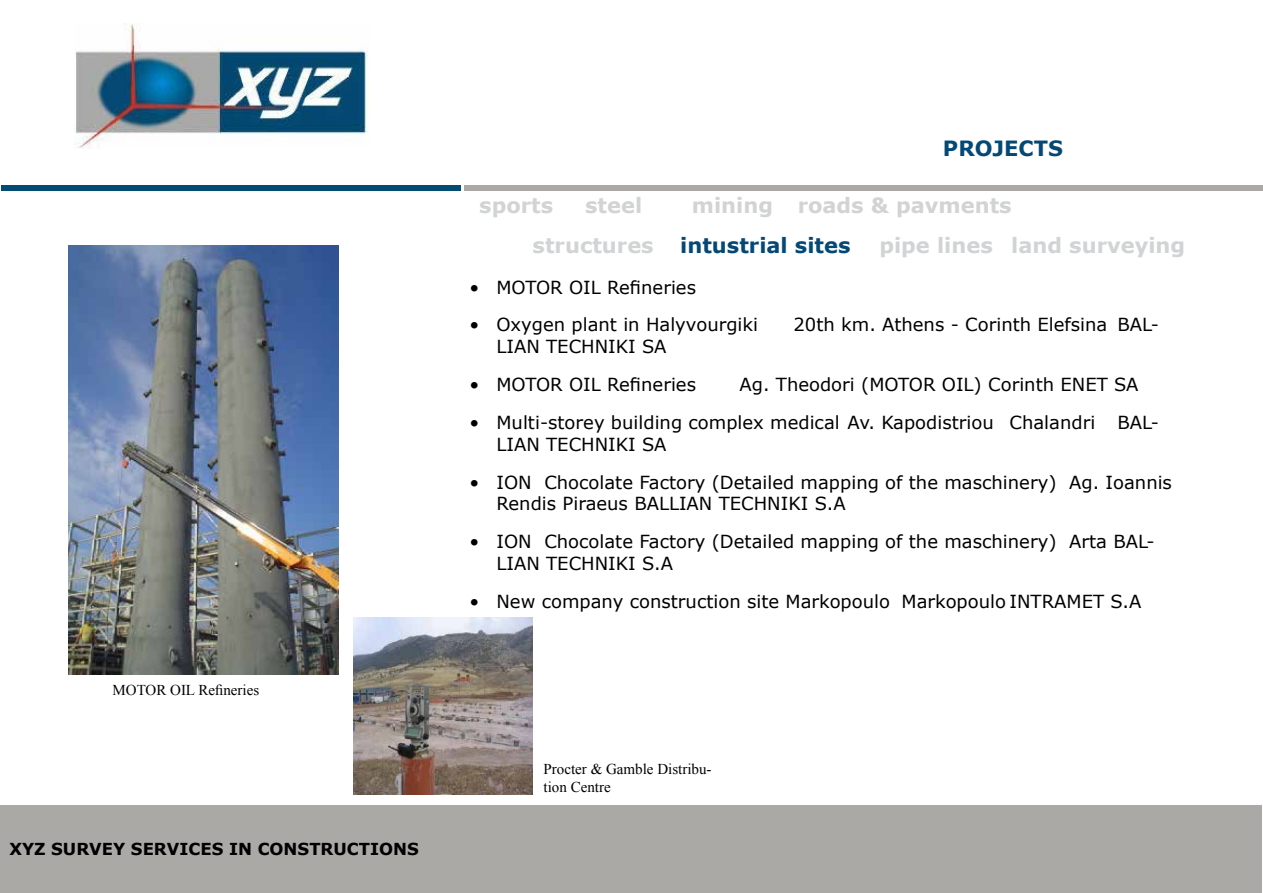
<style>
.page{position:relative;width:1263px;height:893px;background:#fff}
.page>*{position:absolute;margin:0;border:0;box-sizing:border-box;transform-origin:0 0}
.t1{font:700 21px "Verdana";color:#d1d3d4}
.t2{font:700 21px "Verdana";color:#044875}
.t3{font:18px/21.6px "Verdana";color:#000}
.t4{font:700 16.5px "Verdana";color:#000}
.t5{font:15px/18px "Times New Roman";color:#000}
</style>
<div class="page">
<div style="left:0;top:805px;width:1261px;height:88px;background:#aaa9a5"></div>
<img style="left:74px;top:24px;width:296px;height:124px">
<div style="left:2px;top:185px;width:458px;height:6px;background:#024c71"></div>
<div style="left:465px;top:185px;width:798px;height:6px;background:#aca8a5"></div>
<img style="left:353px;top:618px;width:180px;height:176px">
<img style="left:68px;top:245px;width:270px;height:429px">
<p class="t5" style="left:112px;top:680px;width:148px">MOTOR OIL Refineries</p>
<p class="t4" style="left:9px;top:838px;width:411px">XYZ SURVEY SERVICES IN CONSTRUCTIONS</p>
<p class="t2" style="left:943px;top:134px;width:122px">PROJECTS</p>
<p class="t1" style="left:479px;top:190px;width:76px">sports</p>
<p class="t1" style="left:585px;top:190px;width:59px">steel</p>
<p class="t1" style="left:692px;top:190px;width:321px">mining roads &amp; pavments</p>
<p class="t1" style="left:533px;top:230px;width:123px">structures</p>
<p class="t2" style="left:680px;top:231px;width:172px">intustrial sites</p>
<p class="t1" style="left:879px;top:230px;width:307px">pipe lines land surveying</p>
<p class="t3" style="left:469px;top:276px;width:228px">• MOTOR OIL Refineries</p>
<p class="t3" style="left:469px;top:314px;width:290px">• Oxygen plant in Halyvourgiki</p>
<p class="t3" style="left:793px;top:314px;width:367px">20th km. Athens - Corinth Elefsina BAL-</p>
<p class="t3" style="left:496px;top:335px;width:172px">LIAN TECHNIKI SA</p>
<p class="t3" style="left:469px;top:373px;width:228px">• MOTOR OIL Refineries</p>
<p class="t3" style="left:739px;top:373px;width:401px">Ag. Theodori (MOTOR OIL) Corinth ENET SA</p>
<p class="t3" style="left:496px;top:411px;width:664px;text-indent:-27px">• Multi-storey building complex medical Av. Kapodistriou Chalandri BAL-<br>LIAN TECHNIKI SA</p>
<p class="t3" style="left:496px;top:471px;width:677px;text-indent:-27px">• ION Chocolate Factory (Detailed mapping of the maschinery) Ag. Ioannis<br>Rendis Piraeus BALLIAN TECHNIKI S.A</p>
<p class="t3" style="left:496px;top:531px;width:660px;text-indent:-27px">• ION Chocolate Factory (Detailed mapping of the maschinery) Arta BAL-<br>LIAN TECHNIKI S.A</p>
<p class="t3" style="left:469px;top:591px;width:673px">• New company construction site Markopoulo Markopoulo INTRAMET S.A</p>
<p class="t5" style="left:544px;top:759px;width:169px">Procter &amp; Gamble Distribu&shy;tion Centre</p>
</div>
